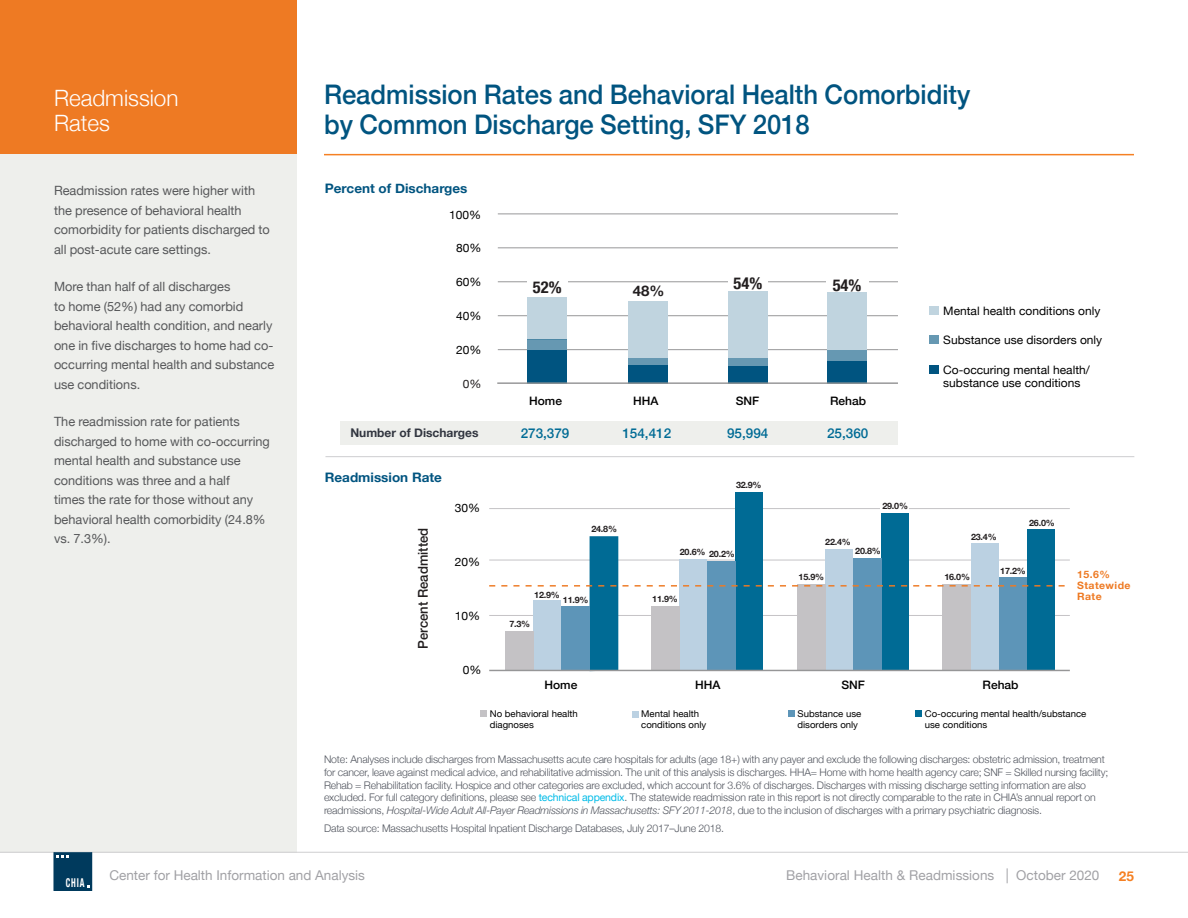
<style>
.page{position:relative;width:1188px;height:918px;background:#fff}
.page>*{position:absolute;margin:0;border:0;box-sizing:border-box;transform-origin:0 0}
._02_Chart_Title{font:500 27px/30px "Helvetica Neue";color:#005480;scale:.95 1}
._01_Section_Title{font:300 22.5px "Helvetica Neue";color:#fff}
.t1{font:700 condensed 16.5px "Helvetica Neue";color:#231f20}
.t2{font:700 14.55px "Helvetica Neue";color:#231f20}
.t3{font:13.5px "Helvetica Neue";color:#a1a1a5}
._02_Notes_and_Source{font:500 13.5px "Helvetica Neue";color:#006b95}
.t4{font:500 13.5px "Helvetica Neue";color:#231f20}
.t5{font:700 13.5px "Helvetica Neue";color:#f58023}
.t6{font:700 13.05px "Helvetica Neue";color:#005480}
._03_Sidebar_copy{font:12.75px/19.5px "Helvetica Neue";color:#57585a}
.t7{font:700 condensed 12.15px "Helvetica Neue";color:#fff;scale:.7 1}
._02_Notes_and_Source-2{font:700 12px "Helvetica Neue";color:#323640}
.t8{font:11.7px/14px "Helvetica Neue";color:#010101}
.t9{font:500 11.7px "Helvetica Neue";color:#010101}
.t10{font:11.7px "Helvetica Neue";color:#231f20}
.COMP2-Body{font:300 10.5px/12.6px "Helvetica Neue";letter-spacing:-.015em;color:#52565f}
.t11{font:700 10.2px/10.9px "Helvetica Neue";letter-spacing:.04em;color:#ee7a23}
.t12{font:9.3px/11.1px "Helvetica Neue";color:#010101}
.t13{font:700 8.7px "Helvetica Neue";letter-spacing:-.025em;color:#231f20}
.s1{font-weight:400;color:#02bce8}
.s2{font-style:italic}
.s3{font-size:14.85px}
</style>
<div class="page">
<div style="left:0;top:137px;width:297px;height:716px;background:#eeefec"></div>
<div style="left:0;top:0;width:297px;height:154px;background:#ee7a23"></div>
<hr style="left:0;top:852px;width:1188px;height:1px;background:#ceced0">
<div style="left:54px;top:853px;width:38px;height:37px;background:#003a5d"></div>
<div style="left:54px;top:852px;width:38px;height:39px;border:1px solid #003a5d"></div>
<svg style="left:56px;top:855px;width:13px;height:2px"></svg>
<div style="left:632px;top:711px;width:7px;height:6px;background:#bbd1e2"></div>
<div style="left:480px;top:711px;width:7px;height:6px;background:#c4c2c5"></div>
<div style="left:788px;top:711px;width:7px;height:6px;background:#5d95b8"></div>
<svg style="left:916px;top:711px;width:6px;height:6px"></svg>
<hr style="left:498px;top:349px;width:400px;height:1px;background:#969697">
<hr style="left:498px;top:315px;width:400px;height:1px;background:#969697">
<hr style="left:498px;top:282px;width:400px;height:1px;background:#969697">
<hr style="left:498px;top:248px;width:400px;height:1px;background:#969697">
<hr style="left:498px;top:214px;width:400px;height:1px;background:#969697">
<div style="left:527px;top:350px;width:40px;height:33px;background:#005480"></div>
<div style="left:527px;top:339px;width:40px;height:11px;background:#6698b2"></div>
<div style="left:527px;top:295px;width:40px;height:44px;background:#c0d4df"></div>
<div style="left:628px;top:365px;width:40px;height:18px;background:#005480"></div>
<div style="left:628px;top:358px;width:40px;height:7px;background:#6698b2"></div>
<div style="left:628px;top:302px;width:40px;height:56px;background:#c0d4df"></div>
<div style="left:728px;top:366px;width:40px;height:17px;background:#005480"></div>
<div style="left:728px;top:358px;width:40px;height:8px;background:#6698b2"></div>
<div style="left:728px;top:292px;width:40px;height:66px;background:#c0d4df"></div>
<div style="left:827px;top:361px;width:40px;height:22px;background:#005480"></div>
<div style="left:827px;top:350px;width:40px;height:11px;background:#6698b2"></div>
<div style="left:827px;top:293px;width:40px;height:57px;background:#c0d4df"></div>
<hr style="left:497px;top:382px;width:401px;height:2px;background:#969697">
<hr style="left:325px;top:456px;width:809px;height:1px;background:#cdcdcf">
<div style="left:528px;top:273px;width:40px;height:22px;background:#fff"></div>
<div style="left:930px;top:306px;width:9px;height:9px;background:#c0d4df"></div>
<div style="left:930px;top:336px;width:9px;height:8px;background:#6698b2"></div>
<div style="left:930px;top:365px;width:9px;height:9px;background:#005480"></div>
<hr style="left:489px;top:461px;width:581px;height:1px;background:#c4c2c5">
<hr style="left:489px;top:508px;width:581px;height:1px;background:#c4c2c5">
<div style="left:880px;top:494px;width:29px;height:19px;background:#fff"></div>
<div style="left:736px;top:492px;width:27px;height:178px;background:#006b95"></div>
<div style="left:881px;top:513px;width:28px;height:157px;background:#006b95"></div>
<div style="left:1027px;top:529px;width:27px;height:141px;background:#006b95"></div>
<svg style="left:489px;top:536px;width:581px;height:135px"></svg>
<hr style="left:324px;top:154px;width:810px;height:1px;background:#f58023">
<div style="left:340px;top:421px;width:558px;height:24px;background:#eeefec"></div>
<div style="left:527px;top:273px;width:40px;height:24px;background:#fff"></div>
<div style="left:728px;top:266px;width:40px;height:23px;background:#fff"></div>
<div style="left:827px;top:267px;width:41px;height:24px;background:#fff"></div>
<p class="_01_Section_Title" style="left:54px;top:80px;width:126px">Readmission</p>
<p class="_01_Section_Title" style="left:54px;top:105px;width:57px">Rates</p>
<p class="_03_Sidebar_copy" style="left:54px;top:182px;width:217px">Readmission rates were higher with the presence of behavioral health comorbidity for patients discharged to all post-acute care settings.</p>
<p class="_03_Sidebar_copy" style="left:54px;top:278px;width:222px">More than half of all discharges<br>to home (52%) had any comorbid behavioral health condition, and nearly one in five discharges to home had co&shy;occurring mental health and substance use conditions.</p>
<p class="_03_Sidebar_copy" style="left:54px;top:413px;width:217px">The readmission rate for patients discharged to home with co-occurring mental health and substance use conditions was three and a half<br>times the rate for those without any behavioral health comorbidity (24.8% vs. 7.3%).</p>
<p class="_02_Chart_Title" style="left:324px;top:77px;width:682px">Readmission Rates and Behavioral Health Comorbidity by Common Discharge Setting, SFY 2018</p>
<p class="t6" style="left:325px;top:178px;width:144px">Percent of Discharges</p>
<p class="t8" style="left:449px;top:208px;width:34px">100%</p>
<p class="t8" style="left:456px;top:242px;width:27px">80%</p>
<p class="t8" style="left:456px;top:276px;width:27px">60%</p>
<p class="t8" style="left:456px;top:310px;width:27px">40%</p>
<p class="t8" style="left:456px;top:344px;width:27px">20%</p>
<p class="t10" style="left:463px;top:375px;width:20px">0%</p>
<p class="t2" style="left:734px;top:269px;width:33px">54%</p>
<p class="t2" style="left:833px;top:271px;width:33px">54%</p>
<p class="t1" style="left:533px;top:274px;width:30px">52%</p>
<p class="t1" style="left:734px;top:270px;width:30px">54%</p>
<p class="t1" style="left:833px;top:271px;width:30px">54%</p>
<p class="t2" style="left:533px;top:274px;width:33px">52%</p>
<p class="t2" style="left:633px;top:280px;width:33px">48%</p>
<p class="t9" style="left:529px;top:391px;width:34px">Home</p>
<p class="t9" style="left:633px;top:391px;width:27px">HHA</p>
<p class="t9" style="left:736px;top:391px;width:25px">SNF</p>
<p class="t9" style="left:830px;top:391px;width:38px">Rehab</p>
<p class="_02_Notes_and_Source-2" style="left:350px;top:424px;width:130px">Number of Discharges</p>
<p class="_02_Notes_and_Source" style="left:521px;top:423px;width:50px">273,379</p>
<p class="_02_Notes_and_Source" style="left:622px;top:423px;width:50px">154,412</p>
<p class="_02_Notes_and_Source" style="left:727px;top:423px;width:43px">95,994</p>
<p class="_02_Notes_and_Source" style="left:827px;top:423px;width:43px">25,360</p>
<p class="t6" style="left:325px;top:467px;width:119px">Readmission Rate</p>
<p class="t4" style="left:412px;top:649px;width:122px;rotate:-90deg">Percent Readmitted</p>
<p class="t8" style="left:455px;top:501px;width:27px">30%</p>
<p class="t8" style="left:455px;top:556px;width:27px">20%</p>
<p class="t8" style="left:455px;top:610px;width:27px">10%</p>
<p class="t8" style="left:463px;top:664px;width:20px">0%</p>
<p class="t13" style="left:591px;top:522px;width:27px">24.8%</p>
<p class="t13" style="left:534px;top:588px;width:27px">12.9%</p>
<p class="t13" style="left:563px;top:593px;width:27px">11.9%</p>
<p class="t13" style="left:509px;top:617px;width:22px">7.3%</p>
<p class="t13" style="left:736px;top:478px;width:27px">32.9%</p>
<p class="t13" style="left:680px;top:546px;width:56px">20.6% 20.2%</p>
<p class="t13" style="left:652px;top:592px;width:27px">11.9%</p>
<p class="t13" style="left:825px;top:535px;width:27px">22.4%</p>
<p class="t13" style="left:882px;top:499px;width:27px">29.0%</p>
<p class="t13" style="left:799px;top:570px;width:27px">15.9%</p>
<p class="t13" style="left:855px;top:544px;width:27px">20.8%</p>
<p class="t8" style="left:943px;top:304px;width:159px">Mental health conditions only</p>
<p class="t8" style="left:943px;top:334px;width:160px">Substance use disorders only</p>
<p class="t8" style="left:943px;top:363px;width:148px">Co-occuring mental health/ substance use conditions</p>
<p class="t13" style="left:971px;top:530px;width:27px">23.4%</p>
<p class="t13" style="left:1029px;top:516px;width:27px">26.0%</p>
<p class="t13" style="left:944px;top:570px;width:27px">16.0%</p>
<p class="t13" style="left:1000px;top:564px;width:27px">17.2%</p>
<p class="t11" style="left:1077px;top:569px;width:55px">15.6%<br>Statewide<br>Rate</p>
<p class="t9" style="left:545px;top:675px;width:34px">Home</p>
<p class="t9" style="left:695px;top:675px;width:27px">HHA</p>
<p class="t9" style="left:842px;top:675px;width:25px">SNF</p>
<p class="t9" style="left:983px;top:675px;width:38px">Rehab</p>
<p class="t12" style="left:490px;top:709px;width:90px">No behavioral health diagnoses</p>
<p class="t12" style="left:797px;top:709px;width:65px">Substance use disorders only</p>
<p class="t12" style="left:925px;top:709px;width:163px">Co-occuring mental health/substance use conditions</p>
<p class="t12" style="left:641px;top:709px;width:67px">Mental health conditions only</p>
<p class="COMP2-Body" style="left:324px;top:753px;width:786px">Note: Analyses include discharges from Massachusetts acute care hospitals for adults (age 18+) with any payer and exclude the following discharges: obstetric admission, treatment for cancer, leave against medical advice, and rehabilitative admission. The unit of this analysis is discharges. HHA= Home with home health agency care; SNF = Skilled nursing facility; Rehab = Rehabilitation facility. Hospice and other categories are excluded, which account for 3. 6% of discharges. Discharges with missing discharge setting information are also excluded. For full category definitions, please see <span class="s1">technical appendix</span>. The statewide readmission rate in this report is not directly comparable to the rate in CHIA’s annual report on readmissions, <span class="s2">Hospital-Wide Adult All-Payer Readmissions in Massachusetts: SFY 2011-2018</span>, due to the inclusion of discharges with a primary psychiatric diagnosis.</p>
<p class="COMP2-Body" style="left:324px;top:822px;width:400px">Data source: Massachusetts Hospital Inpatient Discharge Databases, July 2017–June 2018.</p>
<p class="t7" style="left:66px;top:873px;width:28px">CHIA</p>
<p class="t3" style="left:109px;top:866px;width:257px">Center for Health Information and Analysis</p>
<p class="t3" style="left:786px;top:866px;width:315px">Behavioral Health &amp; Readmissions <span class="s3">|</span> October 2020</p>
<p class="t5" style="left:1119px;top:865px;width:17px">25</p>
</div>
